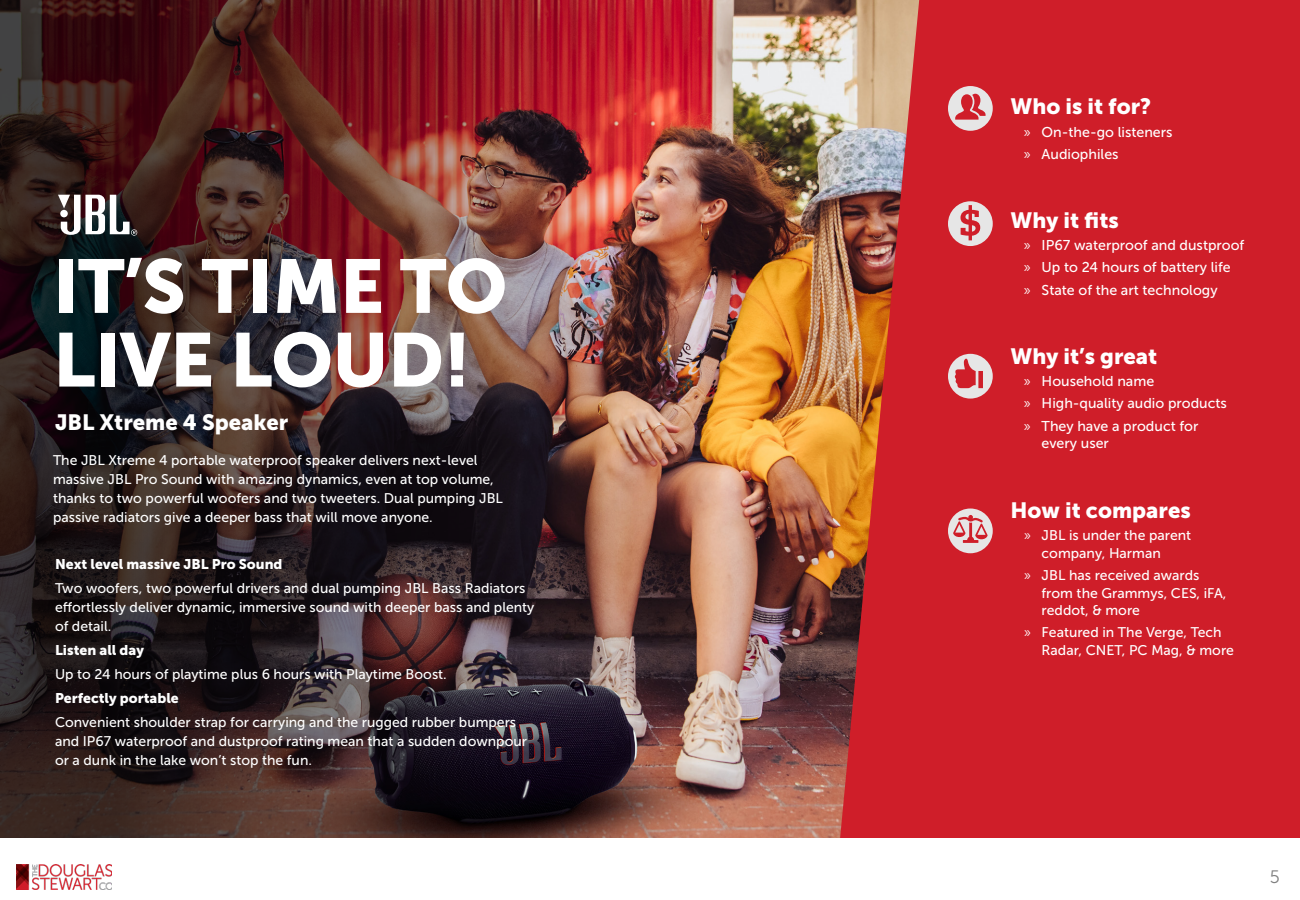
<style>
.page{position:relative;width:1300px;height:900px;background:#fff}
.page>*{position:absolute;margin:0;border:0;box-sizing:border-box;transform-origin:0 0}
.t1{font:75.4px/73.7px "Museo Sans 900";letter-spacing:-.01em;color:#fff}
.t2{font:22px "Museo Sans 900";color:#fff}
.t3{font:18px "Museo Sans 300";color:#808080}
.t4{font:14.2px/22.2px "Museo Sans 500";color:#fff}
.t5{font:14px/19px "Museo Sans 500";color:#fff}
.t6{font:14px "Museo Sans 900";color:#fff}
.s1{font-family:"Museo Sans 300"}
</style>
<div class="page">
<img style="left:0;top:0;width:839px;height:838px">
<svg style="left:58px;top:195px;width:79px;height:41px"></svg>
<svg style="left:839px;top:0;width:461px;height:838px;fill:#cf1e29"></svg>
<svg style="left:948px;top:201px;width:45px;height:45px"></svg>
<svg style="left:948px;top:86px;width:45px;height:45px"></svg>
<svg style="left:948px;top:509px;width:45px;height:44px"></svg>
<svg style="left:948px;top:354px;width:45px;height:45px"></svg>
<img style="left:17px;top:864px;width:95px;height:25px">
<h1 class="t1" style="left:53px;top:249px;width:456px">IT’S TIME TO<br>LIVE LOUD!</h1>
<h2 class="t2" style="left:55px;top:409px;width:235px">JBL Xtreme 4 Speaker</h2>
<p class="t5" style="left:53px;top:450px;width:451px">The JBL Xtreme 4 portable waterproof speaker delivers next-level massive JBL Pro Sound with amazing dynamics, even at top volume, thanks to two powerful woofers and two tweeters. Dual pumping JBL passive radiators give a deeper bass that will move anyone.</p>
<p class="t6" style="left:55px;top:556px;width:229px">Next level massive JBL Pro Sound</p>
<p class="t5" style="left:55px;top:579px;width:481px">Two woofers, two powerful drivers and dual pumping JBL Bass Radiators effortlessly deliver dynamic, immersive sound with deeper bass and plenty of detail.</p>
<p class="t6" style="left:55px;top:642px;width:90px">Listen all day</p>
<p class="t5" style="left:55px;top:665px;width:393px">Up to 24 hours of playtime plus 6 hours with Playtime Boost.</p>
<p class="t6" style="left:55px;top:690px;width:125px">Perfectly portable</p>
<p class="t5" style="left:55px;top:713px;width:474px">Convenient shoulder strap for carrying and the rugged rubber bumpers and IP67 waterproof and dustproof rating mean that a sudden downpour or a dunk in the lake won’t stop the fun.</p>
<h2 class="t2" style="left:1011px;top:94px;width:142px">Who is it for?</h2>
<p class="t4" style="left:1024px;top:121px;width:150px"><span class="s1">»</span> On-the-go listeners <span class="s1">»</span> Audiophiles</p>
<h2 class="t2" style="left:1011px;top:208px;width:110px">Why it fits</h2>
<p class="t4" style="left:1024px;top:234px;width:222px"><span class="s1">»</span> IP67 waterproof and dustproof <span class="s1">»</span> Up to 24 hours of battery life<br><span class="s1">»</span> State of the art technology</p>
<h2 class="t2" style="left:1011px;top:344px;width:148px">Why it’s great</h2>
<p class="t4" style="left:1024px;top:370px;width:205px"><span class="s1">»</span> Household name<br><span class="s1">»</span> High-quality audio products <span class="s1">»</span> They have a product for</p>
<p class="t4" style="left:1042px;top:432px;width:69px">every user</p>
<h2 class="t2" style="left:1011px;top:497px;width:182px">How it compares</h2>
<p class="t5" style="left:1042px;top:526px;width:151px;line-height:17.8px;text-indent:-18px"><span class="s1">»</span> JBL is under the parent company, Harman</p>
<p class="t5" style="left:1042px;top:566px;width:186px;line-height:17.8px;text-indent:-18px"><span class="s1">»</span> JBL has received awards from the Grammys, CES, iFA, reddot, &amp; more</p>
<p class="t5" style="left:1042px;top:624px;width:194px;line-height:17.8px;text-indent:-18px"><span class="s1">»</span> Featured in The Verge, Tech<br>Radar, CNET, PC Mag, &amp; more</p>
<p class="t3" style="left:1270px;top:867px;width:12px">5</p>
</div>
